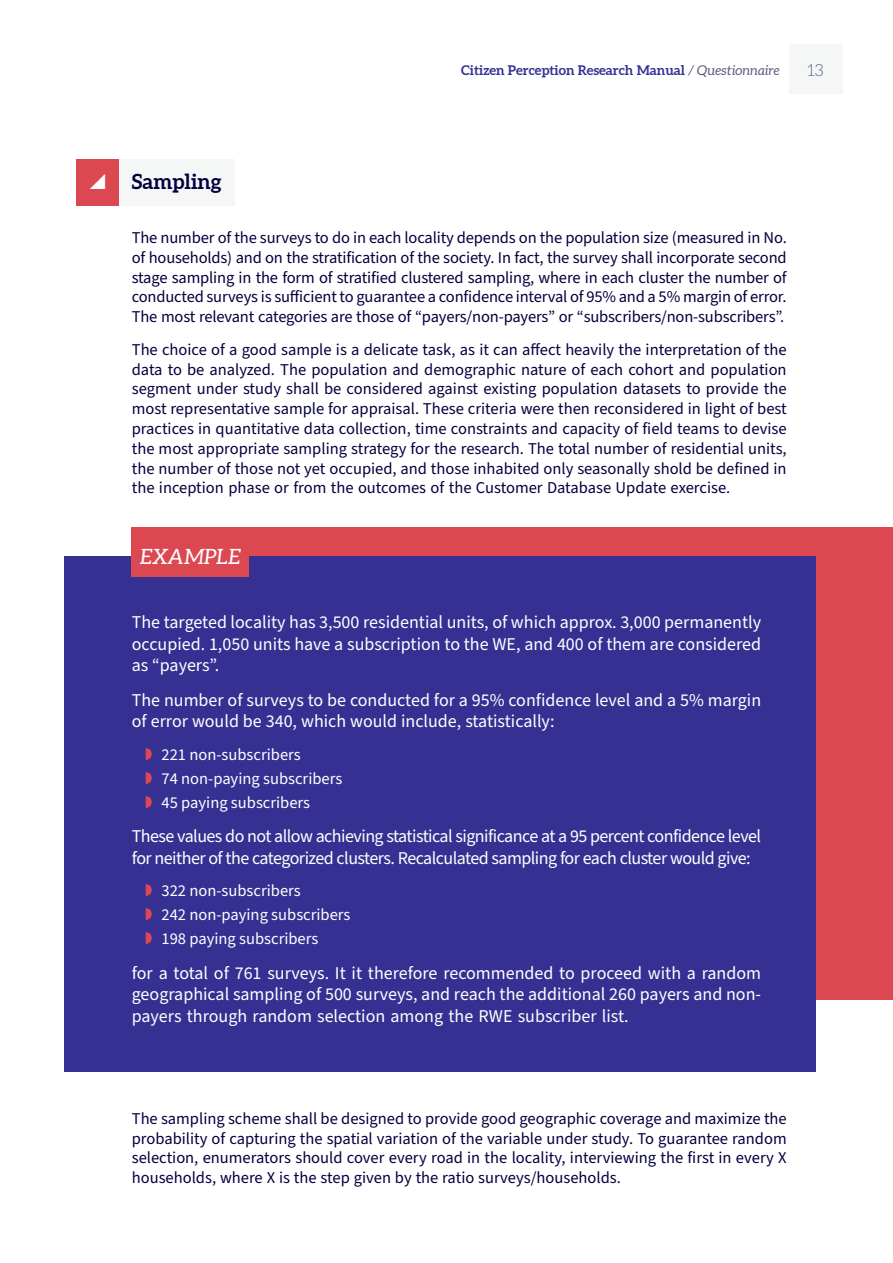
<style>
.page{position:relative;width:893px;height:1263px;background:#fff}
.page>*{position:absolute;margin:0;border:0;box-sizing:border-box;transform-origin:0 0}
.t1{font:700 21px "Aleo";color:#04003f}
.t2{font:italic 21px "Aleo";color:#fff}
.t3{font:18px/21.6px "Source Sans Pro";letter-spacing:-.01em;color:#fff;text-align:justify}
.t4{font:18px/21.6px "Source Sans Pro";letter-spacing:-.03em;color:#fff}
.t5{font:16.5px/19.8px "Source Sans Pro";letter-spacing:-.005em;color:#04003f;text-align:justify}
.t6{font:16.5px/24px "Source Sans Pro";color:#fff}
.t7{font:300 16.5px "Aleo";color:#615c89}
.t8{font:700 13.5px "Aleo";color:#363092}
.s1{font-weight:400;font-style:italic;color:#615c89}
</style>
<div class="page">
<div style="left:789px;top:45px;width:53px;height:49px;background:#f5f7f7"></div>
<div style="left:132px;top:527px;width:761px;height:473px;background:#dc4851"></div>
<div style="left:64px;top:556px;width:752px;height:516px;background:#363092"></div>
<div style="left:77px;top:159px;width:158px;height:47px;background:#f5f7f7"></div>
<div style="left:132px;top:538px;width:117px;height:38px;background:#dc4851"></div>
<div style="left:77px;top:159px;width:42px;height:47px;background:#dc4851"></div>
<p class="t8" style="left:461px;top:61px;width:320px">Citizen Perception Research Manual <span class="s1">/ Questionnaire</span></p>
<p class="t7" style="left:807px;top:61px;width:18px">13</p>
<p class="t1" style="left:132px;top:169px;width:92px">Sampling</p>
<p class="t5" style="left:132px;top:228px;width:656px">The number of the surveys to do in each locality depends on the population size (measured in No. of households) and on the stratification of the society. In fact, the survey shall incorporate second stage sampling in the form of stratified clustered sampling, where in each cluster the number of conducted surveys is sufficient to guarantee a confidence interval of 95% and a 5% margin of error.<br>The most relevant categories are those of “payers/non-payers” or “subscribers/non-subscribers”.</p>
<p class="t5" style="left:132px;top:340px;width:656px">The choice of a good sample is a delicate task, as it can affect heavily the interpretation of the data to be analyzed. The population and demographic nature of each cohort and population segment under study shall be considered against existing population datasets to provide the most representative sample for appraisal. These criteria were then reconsidered in light of best practices in quantitative data collection, time constraints and capacity of field teams to devise the most appropriate sampling strategy for the research. The total number of residential units, the number of those not yet occupied, and those inhabited only seasonally shold be defined in the inception phase or from the outcomes of the Customer Database Update exercise.</p>
<p class="t2" style="left:140px;top:544px;width:102px">EXAMPLE</p>
<p class="t3" style="left:132px;top:612px;width:631px">The targeted locality has 3,500 residential units, of which approx. 3,000 permanently occupied. 1,050 units have a subscription to the WE, and 400 of them are considered as “payers”.</p>
<p class="t3" style="left:132px;top:689px;width:631px">The number of surveys to be conducted for a 95% confidence level and a 5% margin of error would be 340, which would include, statistically:</p>
<p class="t6" style="left:162px;top:743px;width:182px">221 non-subscribers<br>74 non-paying subscribers<br>45 paying subscribers</p>
<p class="t4" style="left:132px;top:826px;width:631px">These values do not allow achieving statistical significance at a 95 percent confidence level for neither of the categorized clusters. Recalculated sampling for each cluster would give:</p>
<p class="t6" style="left:162px;top:879px;width:190px">322 non-subscribers<br>242 non-paying subscribers<br>198 paying subscribers</p>
<p class="t3" style="left:132px;top:962px;width:631px">for a total of 761 surveys. It it therefore recommended to proceed with a random geographical sampling of 500 surveys, and reach the additional 260 payers and non&shy;payers through random selection among the RWE subscriber list.</p>
<p class="t5" style="left:132px;top:1109px;width:656px">The sampling scheme shall be designed to provide good geographic coverage and maximize the probability of capturing the spatial variation of the variable under study. To guarantee random selection, enumerators should cover every road in the locality, interviewing the first in every X households, where X is the step given by the ratio surveys/households.</p>
</div>
